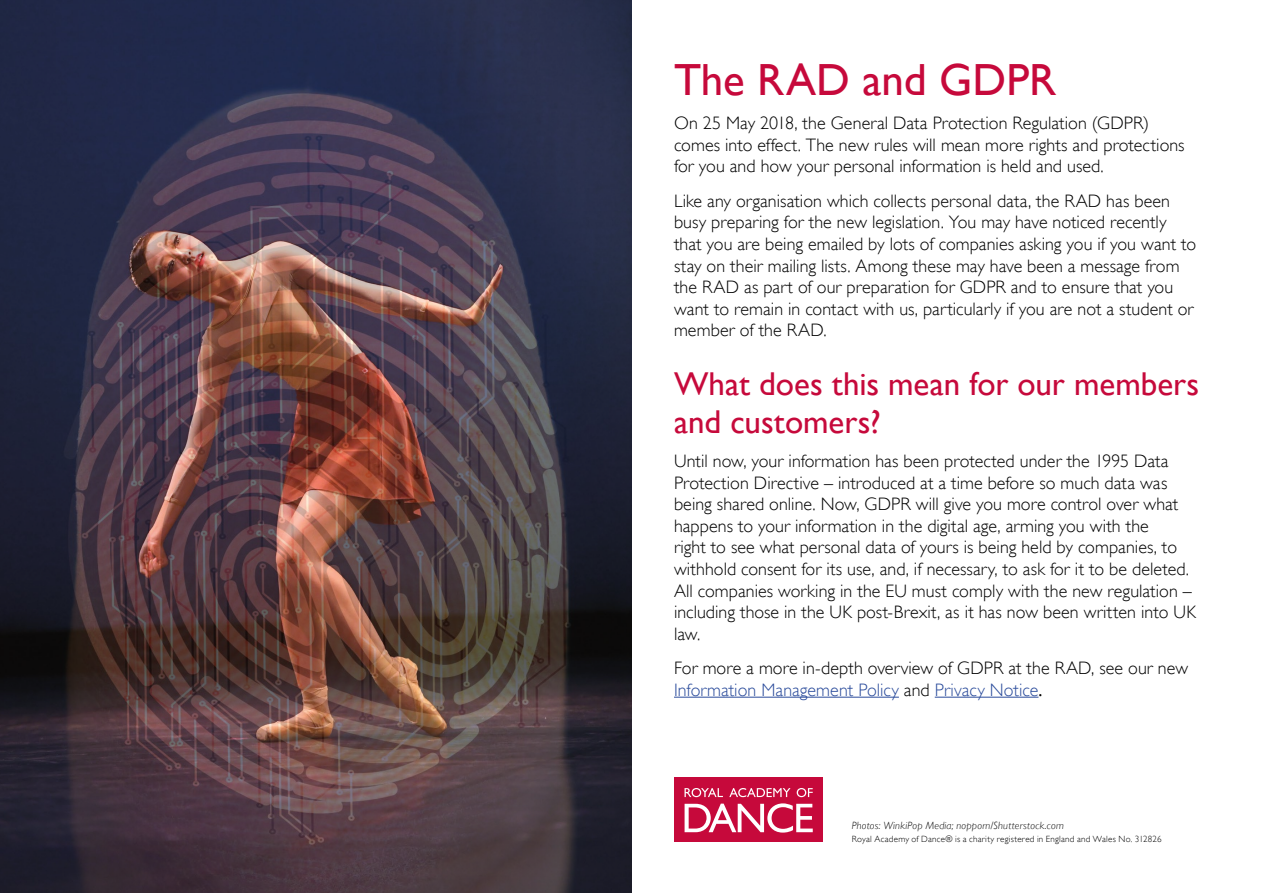
<style>
.page{position:relative;width:1263px;height:893px;background:#fff}
.page>*{position:absolute;margin:0;border:0;box-sizing:border-box;transform-origin:0 0}
.t1{font:45px "Gill Sans";letter-spacing:-.005em;color:#c6093b}
.t2{font:33px/37.5px "Gill Sans";color:#c6093b}
.t3{font:300 18px/21.6px "Gill Sans";letter-spacing:.005em;color:#000}
.t4{font:italic 300 10.5px "Gill Sans";letter-spacing:.025em;color:#000}
.t5{font:300 9px "Gill Sans";letter-spacing:.03em;color:#000}
.s1{color:#2a4b9b}
.s2{font-weight:400}
</style>
<div class="page">
<img style="left:0;top:0;width:631px;height:893px">
<hr style="left:674px;top:697px;width:225px;height:1px;background:#2a4b9b">
<hr style="left:935px;top:697px;width:103px;height:1px;background:#2a4b9b">
<div style="left:674px;top:777px;width:149px;height:65px;background:#c6093b"></div>
<svg style="left:684px;top:803px;width:129px;height:30px"></svg>
<svg style="left:684px;top:788px;width:39px;height:9px"></svg>
<svg style="left:729px;top:788px;width:61px;height:9px"></svg>
<svg style="left:797px;top:788px;width:16px;height:9px"></svg>
<h1 class="t1" style="left:674px;top:54px;width:384px">The RAD and GDPR</h1>
<p class="t3" style="left:674px;top:112px;width:512px">On 25 May 2018, the General Data Protection Regulation (GDPR) comes into effect. The new rules will mean more rights and protections for you and how your personal information is held and used.</p>
<p class="t3" style="left:674px;top:190px;width:524px">Like any organisation which collects personal data, the RAD has been busy preparing for the new legislation. You may have noticed recently that you are being emailed by lots of companies asking you if you want to stay on their mailing lists. Among these may have been a message from the RAD as part of our preparation for GDPR and to ensure that you want to remain in contact with us, particularly if you are not a student or member of the RAD.</p>
<h2 class="t2" style="left:674px;top:365px;width:527px">What does this mean for our members and customers?</h2>
<p class="t3" style="left:674px;top:450px;width:523px">Until now, your information has been protected under the 1995 Data Protection Directive – introduced at a time before so much data was being shared online. Now, GDPR will give you more control over what happens to your information in the digital age, arming you with the<br>right to see what personal data of yours is being held by companies, to withhold consent for its use, and, if necessary, to ask for it to be deleted.<br>All companies working in the EU must comply with the new regulation – including those in the UK post-Brexit, as it has now been written into UK law.</p>
<p class="t3" style="left:674px;top:657px;width:516px">For more a more in-depth overview of GDPR at the RAD, see our new<br><span class="s1">Information Management Policy</span> and <span class="s1">Privacy Notice</span><span class="s2">.</span></p>
<p class="t4" style="left:852px;top:820px;width:214px">Photos: WinkiPop Media; nopporn/Shutterstock.com</p>
<p class="t5" style="left:852px;top:834px;width:311px">Royal Academy of Dance® is a charity registered in England and Wales No. 312826</p>
</div>
